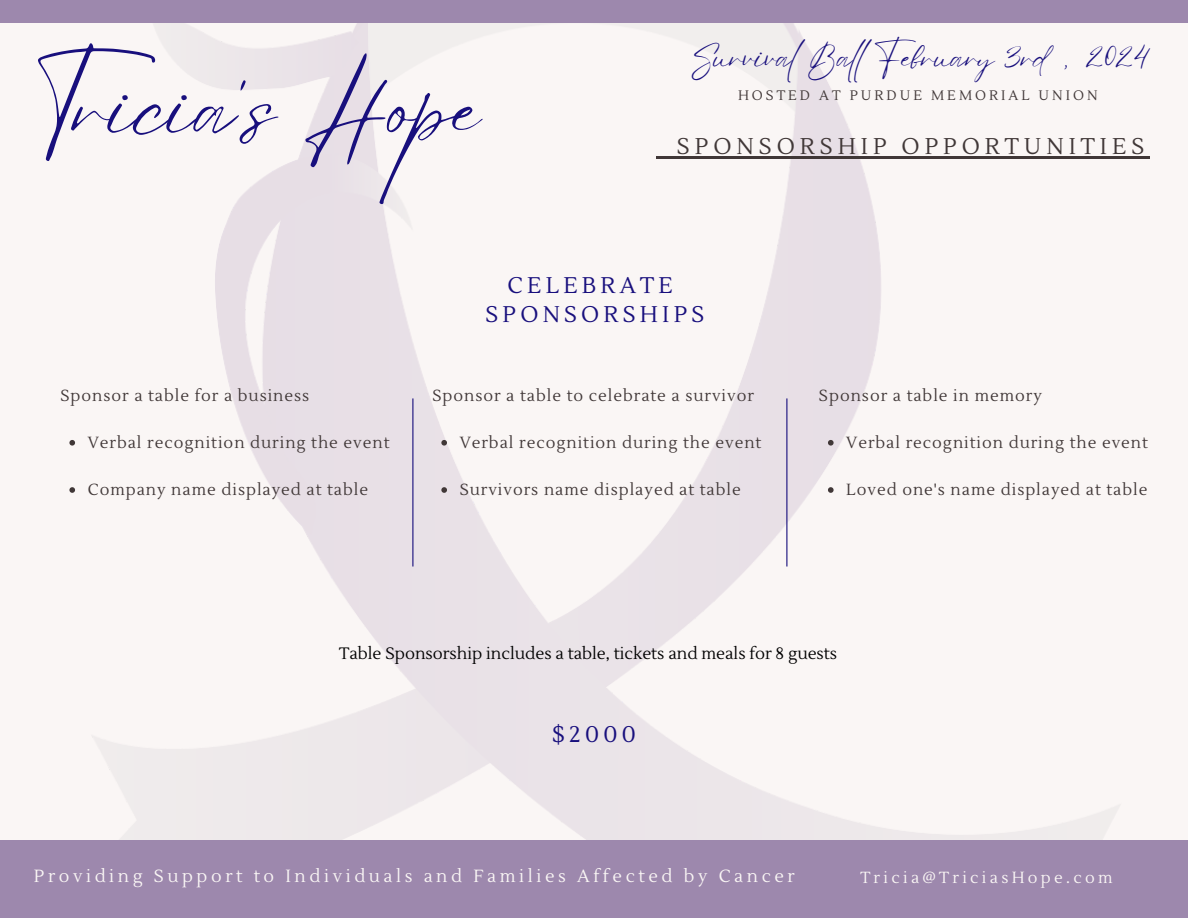
<style>
.page{position:relative;width:1188px;height:918px;background:#fff}
.page>*{position:absolute;margin:0;border:0;box-sizing:border-box;transform-origin:0 0}
.t1{font:82.95px "Eyesome Script";color:#180f7d}
.t2{font:30.75px "Eyesome Script";color:#180f7d}
.t3{font:22.8px "Lustria";letter-spacing:.215em;color:#403737}
.t4{font:22.65px/29.2px "Lustria";letter-spacing:.185em;color:#180f7d;text-align:center}
.t5{font:17.55px "Lustria";letter-spacing:.205em;color:#faf6f5}
.t6{font:16.5px "Lustria";color:#000}
.t7{font:16.05px "Lustria";letter-spacing:.06em;color:#403737}
.t8{font:16.05px "Lustria";letter-spacing:.205em;color:#faf6f5}
.t9{font:13.8px "Lustria";letter-spacing:.215em;color:#403737}
</style>
<div class="page">
<img style="left:71px;top:23px;width:1079px;height:817px">
<div style="left:0;top:0;width:1188px;height:23px;background:#9d88ad"></div>
<div style="left:0;top:840px;width:1188px;height:78px;background:#9d88ad"></div>
<hr style="left:786px;top:398px;width:1px;height:169px;background:#180f7d">
<hr style="left:412px;top:398px;width:1px;height:169px;background:#180f7d">
<svg style="left:69px;top:440px;width:6px;height:6px"></svg>
<svg style="left:69px;top:487px;width:6px;height:6px"></svg>
<svg style="left:441px;top:440px;width:6px;height:6px"></svg>
<svg style="left:441px;top:487px;width:6px;height:6px"></svg>
<svg style="left:828px;top:440px;width:6px;height:6px"></svg>
<svg style="left:828px;top:487px;width:6px;height:6px"></svg>
<hr style="left:657px;top:156px;width:20px;height:2px;background:#403737">
<hr style="left:677px;top:156px;width:472px;height:2px;background:#403737">
<p class="t1" style="left:34px;top:54px;width:449px">Tricia's Hope</p>
<p class="t2" style="left:690px;top:37px;width:460px">Survival Bal February 3rd, 2024</p>
<p class="t9" style="left:738px;top:87px;width:361px">HOSTED AT PURDUE MEMORIAL UNION</p>
<p class="t3" style="left:677px;top:132px;width:469px">SPONSORSHIP OPPORTUNITIES</p>
<p class="t7" style="left:60px;top:385px;width:250px">Sponsor a table for a business</p>
<p class="t7" style="left:88px;top:432px;width:303px">Verbal recognition during the event</p>
<p class="t7" style="left:88px;top:480px;width:282px">Company name displayed at table</p>
<p class="t4" style="left:486px;top:271px;width:220px">CELEBRATE<br>SPONSORSHIPS</p>
<p class="t7" style="left:432px;top:385px;width:323px">Sponsor a table to celebrate a survivor</p>
<p class="t7" style="left:460px;top:432px;width:303px">Verbal recognition during the event</p>
<p class="t7" style="left:460px;top:480px;width:283px">Survivors name displayed at table</p>
<p class="t7" style="left:819px;top:385px;width:225px">Sponsor a table in memory</p>
<p class="t7" style="left:846px;top:432px;width:303px">Verbal recognition during the event</p>
<p class="t7" style="left:846px;top:480px;width:303px">Loved one's name displayed at table</p>
<p class="t6" style="left:339px;top:644px;width:499px">Table Sponsorship includes a table, tickets and meals for 8 guests</p>
<p class="t4" style="left:552px;top:720px;width:85px">$2000</p>
<p class="t5" style="left:34px;top:866px;width:762px">Providing Support to Individuals and Families Affected by Cancer</p>
<p class="t8" style="left:860px;top:868px;width:254px">Tricia@TriciasHope.com</p>
</div>
